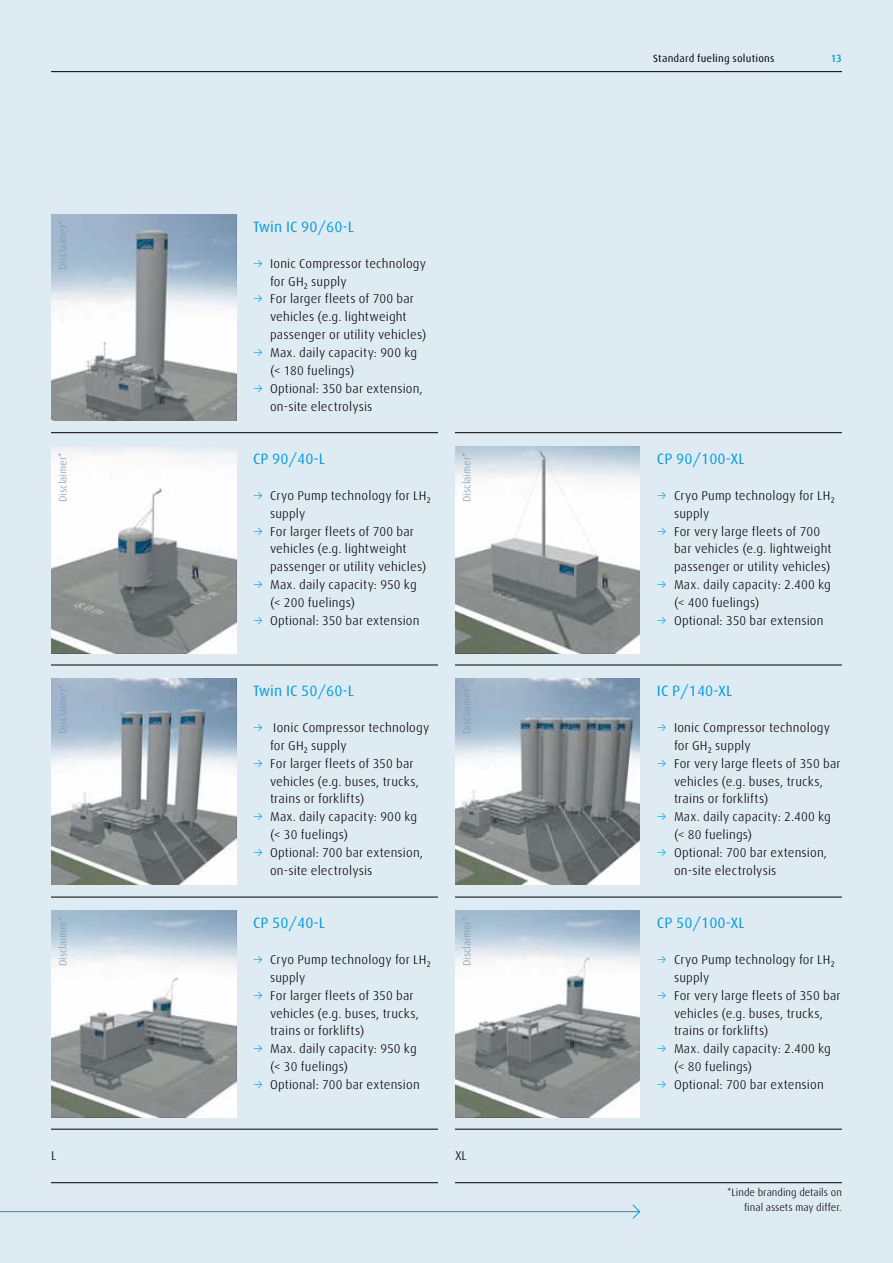
<style>
.page{position:relative;width:893px;height:1263px;background:#deebf2}
.page>*{position:absolute;margin:0;border:0;box-sizing:border-box;transform-origin:0 0}
.t1{font:15px "Linde Dax Global";color:#009ee3}
.t2{font:300 12.75px/17.9px "Linde Dax Global";letter-spacing:.01em;color:#000}
.t3{font:300 10.5px "Linde Dax Global";color:#7b9ab3}
.t4{font:300 10.5px/14.7px "Linde Dax Global";color:#000;text-align:right}
.t5{font:10.5px "Linde Dax Global";letter-spacing:.02em;color:#000}
.t6{font:500 10.5px "Linde Dax Global";color:#009ee3}
.s1{color:#009ee3}
</style>
<div class="page">
<hr style="left:51px;top:1129px;width:387px;height:1px;background:#000">
<hr style="left:455px;top:1129px;width:387px;height:1px;background:#000">
<hr style="left:51px;top:897px;width:387px;height:1px;background:#000">
<hr style="left:455px;top:897px;width:387px;height:1px;background:#000">
<hr style="left:51px;top:1182px;width:387px;height:1px;background:#000">
<hr style="left:455px;top:1182px;width:387px;height:1px;background:#000">
<hr style="left:51px;top:432px;width:387px;height:1px;background:#000">
<hr style="left:455px;top:432px;width:387px;height:1px;background:#000">
<hr style="left:51px;top:665px;width:387px;height:1px;background:#000">
<hr style="left:455px;top:665px;width:387px;height:1px;background:#000">
<hr style="left:51px;top:71px;width:791px;height:1px;background:#000">
<hr style="left:0;top:1211px;width:639px;height:1px;background:#009ee3">
<svg style="left:632px;top:1204px;width:9px;height:15px"></svg>
<svg style="left:51px;top:446px;width:185px;height:207px;background:#c1c4c4"></svg>
<svg style="left:455px;top:446px;width:185px;height:207px;background:#bcc0c1"></svg>
<svg style="left:455px;top:678px;width:185px;height:207px;background:#929ba1"></svg>
<svg style="left:455px;top:910px;width:185px;height:207px;background:#b2b9bc"></svg>
<svg style="left:51px;top:214px;width:185px;height:207px;background:#b0b9c0"></svg>
<svg style="left:51px;top:678px;width:185px;height:207px;background:#9fa8af"></svg>
<svg style="left:51px;top:910px;width:185px;height:207px;background:#b5bcbf"></svg>
<p class="t1" style="left:253px;top:218px;width:103px">Twin IC 90/60-L</p>
<p class="t2" style="left:270px;top:254px;width:158px;text-indent:-17px"><span class="s1">→</span> Ionic Compressor technology for GH₂ supply</p>
<p class="t2" style="left:270px;top:290px;width:158px;text-indent:-17px"><span class="s1">→</span> For larger fleets of 700 bar vehicles (e.g. lightweight passenger or utility vehicles)</p>
<p class="t2" style="left:270px;top:344px;width:149px;text-indent:-17px"><span class="s1">→</span> Max. daily capacity: 900 kg (&lt; 180 fuelings)</p>
<p class="t2" style="left:270px;top:379px;width:154px;text-indent:-17px"><span class="s1">→</span> Optional: 350 bar extension, on-site electrolysis</p>
<p class="t1" style="left:253px;top:450px;width:74px">CP 90/40-L</p>
<p class="t2" style="left:270px;top:486px;width:162px;text-indent:-17px"><span class="s1">→</span> Cryo Pump technology for LH₂ supply</p>
<p class="t2" style="left:270px;top:522px;width:158px;text-indent:-17px"><span class="s1">→</span> For larger fleets of 700 bar vehicles (e.g. lightweight passenger or utility vehicles)</p>
<p class="t2" style="left:270px;top:576px;width:148px;text-indent:-17px"><span class="s1">→</span> Max. daily capacity: 950 kg (&lt; 200 fuelings)</p>
<p class="t2" style="left:253px;top:611px;width:168px"><span class="s1">→</span> Optional: 350 bar extension</p>
<p class="t3" style="left:57px;top:270px;width:51px;rotate:-90deg">Disclaimer*</p>
<p class="t3" style="left:57px;top:502px;width:51px;rotate:-90deg">Disclaimer*</p>
<p class="t3" style="left:461px;top:502px;width:51px;rotate:-90deg">Disclaimer*</p>
<p class="t1" style="left:253px;top:682px;width:103px">Twin IC 50/60-L</p>
<p class="t2" style="left:270px;top:719px;width:161px;text-indent:-17px"><span class="s1">→</span> Ionic Compressor technology for GH₂ supply</p>
<p class="t2" style="left:270px;top:754px;width:151px;text-indent:-17px"><span class="s1">→</span> For larger fleets of 350 bar vehicles (e.g. buses, trucks, trains or forklifts)</p>
<p class="t2" style="left:270px;top:808px;width:149px;text-indent:-17px"><span class="s1">→</span> Max. daily capacity: 900 kg (&lt; 30 fuelings)</p>
<p class="t2" style="left:270px;top:843px;width:155px;text-indent:-17px"><span class="s1">→</span> Optional: 700 bar extension, on-site electrolysis</p>
<p class="t1" style="left:253px;top:914px;width:74px">CP 50/40-L</p>
<p class="t2" style="left:270px;top:951px;width:162px;text-indent:-17px"><span class="s1">→</span> Cryo Pump technology for LH₂ supply</p>
<p class="t2" style="left:270px;top:986px;width:151px;text-indent:-17px"><span class="s1">→</span> For larger fleets of 350 bar vehicles (e.g. buses, trucks, trains or forklifts)</p>
<p class="t2" style="left:270px;top:1040px;width:148px;text-indent:-17px"><span class="s1">→</span> Max. daily capacity: 950 kg (&lt; 30 fuelings)</p>
<p class="t2" style="left:253px;top:1076px;width:168px"><span class="s1">→</span> Optional: 700 bar extension</p>
<p class="t3" style="left:57px;top:734px;width:51px;rotate:-90deg">Disclaimer*</p>
<p class="t3" style="left:461px;top:734px;width:51px;rotate:-90deg">Disclaimer*</p>
<p class="t3" style="left:57px;top:966px;width:51px;rotate:-90deg">Disclaimer*</p>
<p class="t3" style="left:461px;top:966px;width:51px;rotate:-90deg">Disclaimer*</p>
<p class="t2" style="left:51px;top:1147px;width:7px">L</p>
<p class="t2" style="left:455px;top:1147px;width:13px">XL</p>
<p class="t5" style="left:653px;top:52px;width:123px">Standard fueling solutions</p>
<p class="t6" style="left:831px;top:52px;width:13px">13</p>
<p class="t1" style="left:657px;top:450px;width:89px">CP 90/100-XL</p>
<p class="t2" style="left:674px;top:486px;width:162px;text-indent:-17px"><span class="s1">→</span> Cryo Pump technology for LH₂ supply</p>
<p class="t2" style="left:674px;top:522px;width:159px;text-indent:-17px"><span class="s1">→</span> For very large fleets of 700 bar vehicles (e.g. lightweight passenger or utility vehicles)</p>
<p class="t2" style="left:674px;top:576px;width:158px;text-indent:-17px"><span class="s1">→</span> Max. daily capacity: 2.400 kg (&lt; 400 fuelings)</p>
<p class="t2" style="left:657px;top:611px;width:168px"><span class="s1">→</span> Optional: 350 bar extension</p>
<p class="t1" style="left:657px;top:682px;width:77px">IC P/140-XL</p>
<p class="t2" style="left:674px;top:719px;width:158px;text-indent:-17px"><span class="s1">→</span> Ionic Compressor technology for GH₂ supply</p>
<p class="t2" style="left:674px;top:754px;width:168px;text-indent:-17px"><span class="s1">→</span> For very large fleets of 350 bar vehicles (e.g. buses, trucks, trains or forklifts)</p>
<p class="t2" style="left:674px;top:808px;width:158px;text-indent:-17px"><span class="s1">→</span> Max. daily capacity: 2.400 kg (&lt; 80 fuelings)</p>
<p class="t2" style="left:674px;top:843px;width:155px;text-indent:-17px"><span class="s1">→</span> Optional: 700 bar extension, on-site electrolysis</p>
<p class="t1" style="left:657px;top:914px;width:89px">CP 50/100-XL</p>
<p class="t2" style="left:674px;top:951px;width:162px;text-indent:-17px"><span class="s1">→</span> Cryo Pump technology for LH₂ supply</p>
<p class="t2" style="left:674px;top:986px;width:168px;text-indent:-17px"><span class="s1">→</span> For very large fleets of 350 bar vehicles (e.g. buses, trucks, trains or forklifts)</p>
<p class="t2" style="left:674px;top:1040px;width:158px;text-indent:-17px"><span class="s1">→</span> Max. daily capacity: 2.400 kg (&lt; 80 fuelings)</p>
<p class="t2" style="left:657px;top:1076px;width:168px"><span class="s1">→</span> Optional: 700 bar extension</p>
<p class="t4" style="left:727px;top:1185px;width:116px">*Linde branding details on final assets may differ.</p>
</div>
